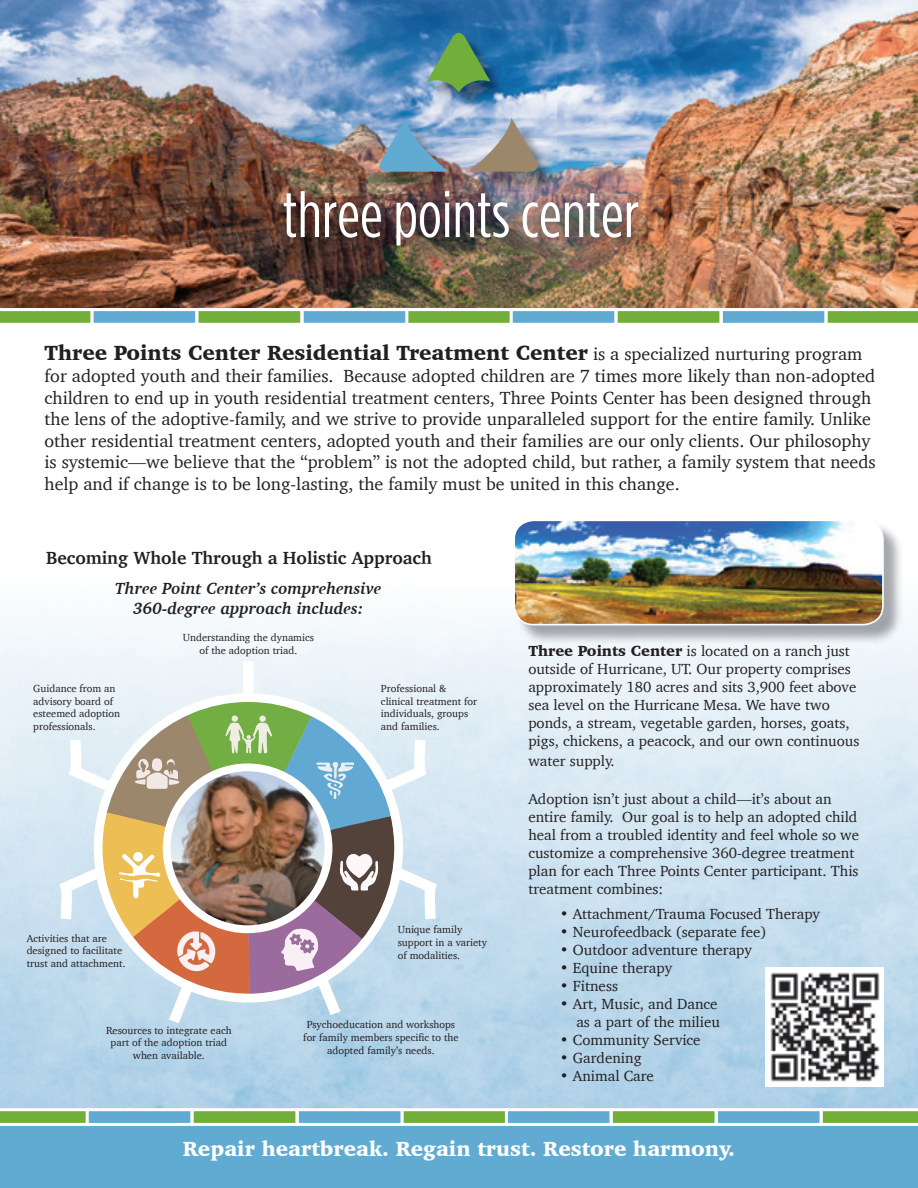
<style>
.page{position:relative;width:918px;height:1188px;background:#fff}
.page>*{position:absolute;margin:0;border:0;box-sizing:border-box;transform-origin:0 0}
.t1{font:900 21px "Charter";color:#231f20}
.t2{font:900 21px "Charter";color:#fff}
.t3{font:18px/21.6px "Charter";color:#231f20}
.t4{font:700 18px "Charter";color:#231f20}
.t5{font:italic 700 16.5px/19.8px "Charter";color:#231f20;text-align:center}
.t6{font:15px/18px "Charter";color:#231f20}
.t7{font:10.5px/12.6px "Charter";color:#231f20}
.s1{font-weight:400;font-size:18px}
.s2{font-weight:900}
</style>
<div class="page">
<div style="left:0;top:1118px;width:918px;height:70px;background:#61abd2"></div>
<svg style="left:0;top:1108px;width:86px;height:18px;background:#a1c97e"></svg>
<div style="left:400px;top:1108px;width:108px;height:18px;background:#71ae3a;border:3px solid #fff"></div>
<div style="left:86px;top:1108px;width:107px;height:18px;background:#61abd2;border:3px solid #fff"></div>
<div style="left:505px;top:1108px;width:108px;height:18px;background:#61abd2;border:3px solid #fff"></div>
<div style="left:296px;top:1108px;width:108px;height:18px;background:#61abd2;border:3px solid #fff"></div>
<div style="left:715px;top:1108px;width:108px;height:18px;background:#61abd2;border:3px solid #fff"></div>
<div style="left:191px;top:1108px;width:107px;height:18px;background:#71ae3a;border:3px solid #fff"></div>
<div style="left:610px;top:1108px;width:108px;height:18px;background:#71ae3a;border:3px solid #fff"></div>
<svg style="left:820px;top:1108px;width:98px;height:18px;background:#a3ca82"></svg>
<img style="left:0;top:0;width:918px;height:308px">
<svg style="left:0;top:311px;width:91px;height:12px"></svg>
<div style="left:405px;top:308px;width:108px;height:18px;background:#71ae3a;border:3px solid #fff"></div>
<div style="left:91px;top:308px;width:107px;height:18px;background:#61abd2;border:3px solid #fff"></div>
<div style="left:510px;top:308px;width:107px;height:18px;background:#61abd2;border:3px solid #fff"></div>
<div style="left:301px;top:308px;width:107px;height:18px;background:#61abd2;border:3px solid #fff"></div>
<div style="left:720px;top:308px;width:108px;height:18px;background:#61abd2;border:3px solid #fff"></div>
<div style="left:196px;top:308px;width:107px;height:18px;background:#71ae3a;border:3px solid #fff"></div>
<div style="left:615px;top:308px;width:107px;height:18px;background:#71ae3a;border:3px solid #fff"></div>
<svg style="left:825px;top:308px;width:93px;height:18px"></svg>
<img style="left:287px;top:194px;width:375px;height:75px">
<svg style="left:284px;top:191px;width:35px;height:46px"></svg>
<svg style="left:325px;top:202px;width:56px;height:36px"></svg>
<svg style="left:396px;top:191px;width:53px;height:55px"></svg>
<svg style="left:456px;top:193px;width:53px;height:45px"></svg>
<img style="left:523px;top:193px;width:115px;height:45px">
<svg style="left:94px;top:693px;width:309px;height:9px;fill:#e9f2f8"></svg>
<div style="left:243px;top:661px;width:11px;height:41px;background:#fff"></div>
<img style="left:515px;top:527px;width:388px;height:117px">
<img style="left:514px;top:523px;width:369px;height:102px">
<div style="left:513px;top:520px;width:371px;height:105px;border:2px solid #fff;border-radius:20px"></div>
<svg style="left:52px;top:702px;width:392px;height:333px;background:#b9bab5"></svg>
<img style="left:382px;top:35px;width:174px;height:156px">
<svg style="left:427px;top:31px;width:64px;height:61px;background:#518d72"></svg>
<svg style="left:378px;top:118px;width:71px;height:54px;background:#7ca7c9"></svg>
<svg style="left:468px;top:118px;width:72px;height:54px;background:#a7a7a8"></svg>
<img style="left:770px;top:972px;width:110px;height:110px">
<h1 class="t1" style="left:45px;top:340px;width:819px">Three Points Center Residential Treatment Center <span class="s1">is a specialized nurturing program</span></h1>
<p class="t3" style="left:45px;top:365px;width:833px">for adopted youth and their families. Because adopted children are 7 times more likely than non-adopted children to end up in youth residential treatment centers, Three Points Center has been designed through the lens of the adoptive-family, and we strive to provide unparalleled support for the entire family. Unlike other residential treatment centers, adopted youth and their families are our only clients. Our philosophy is systemic—we believe that the “problem” is not the adopted child, but rather, a family system that needs help and if change is to be long-lasting, the family must be united in this change.</p>
<p class="t4" style="left:46px;top:542px;width:387px">Becoming Whole Through a Holistic Approach</p>
<p class="t5" style="left:115px;top:579px;width:268px">Three Point Center’s comprehensive<br>360-degree approach includes:</p>
<p class="t7" style="left:33px;top:682px;width:88px">Guidance from an advisory board of esteemed adoption professionals.</p>
<p class="t7" style="left:183px;top:631px;width:133px;text-align:center">Understanding the dynamics of the adoption triad.</p>
<p class="t7" style="left:381px;top:682px;width:98px">Professional &amp; clinical treatment for individuals, groups and families.</p>
<p class="t7" style="left:27px;top:932px;width:100px">Activities that are designed to facilitate trust and attachment.</p>
<p class="t7" style="left:398px;top:923px;width:91px">Unique family support in a variety of modalities.</p>
<p class="t7" style="left:106px;top:1024px;width:127px;text-align:center">Resources to integrate each part of the adoption triad when available.</p>
<p class="t7" style="left:303px;top:1018px;width:157px;text-align:center">Psychoeducation and workshops for family members specific to the adopted family’s needs.</p>
<p class="t6" style="left:528px;top:642px;width:333px"><span class="s2">Three Points Center</span> is located on a ranch just outside of Hurricane, UT. Our property comprises approximately 180 acres and sits 3,900 feet above sea level on the Hurricane Mesa. We have two ponds, a stream, vegetable garden, horses, goats, pigs, chickens, a peacock, and our own continuous</p>
<p class="t6" style="left:528px;top:752px;width:88px">water supply.</p>
<p class="t6" style="left:528px;top:790px;width:332px">Adoption isn’t just about a child—it’s about an entire family. Our goal is to help an adopted child heal from a troubled identity and feel whole so we customize a comprehensive 360-degree treatment plan for each Three Points Center participant. This treatment combines:</p>
<p class="t6" style="left:560px;top:905px;width:262px">• Attachment/Trauma Focused Therapy</p>
<p class="t6" style="left:560px;top:923px;width:208px">• Neurofeedback (separate fee)</p>
<p class="t6" style="left:560px;top:941px;width:194px">• Outdoor adventure therapy</p>
<p class="t6" style="left:560px;top:959px;width:114px">• Equine therapy</p>
<p class="t6" style="left:560px;top:977px;width:60px">• Fitness</p>
<p class="t6" style="left:560px;top:995px;width:162px;text-align:right">• Art, Music, and Dance as a part of the milieu</p>
<p class="t6" style="left:560px;top:1031px;width:142px">• Community Service</p>
<p class="t6" style="left:560px;top:1049px;width:83px">• Gardening</p>
<p class="t6" style="left:560px;top:1067px;width:96px">• Animal Care</p>
<h1 class="t2" style="left:183px;top:1136px;width:554px">Repair heartbreak. Regain trust. Restore harmony.</h1>
</div>
